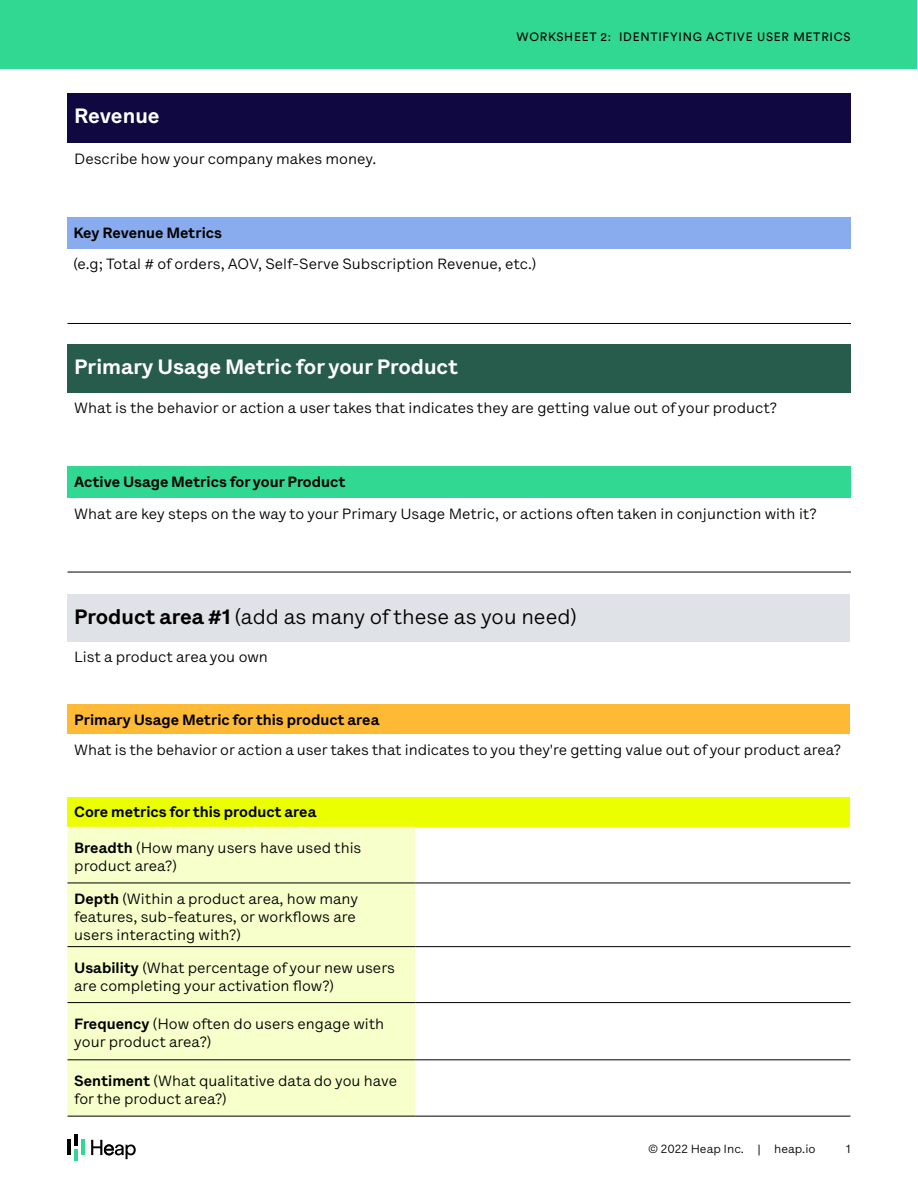
<style>
.page{position:relative;width:918px;height:1188px;background:#fff}
.page>*{position:absolute;margin:0;border:0;box-sizing:border-box;transform-origin:0 0}
.t1{font:21px "Lettera Text LL";color:#000}
.t2{font:700 21px "Lettera Text LL";color:#fff}
.t3{font:15px/18px "Lettera Text LL";color:#000}
.t4{font:700 15px "Lettera Text LL";color:#000}
.t5{font:12px "Circular XX";letter-spacing:.06em;color:#000}
.t6{font:12px "Lettera Text LL";color:#000}
.s1{font-weight:700}
</style>
<div class="page">
<hr style="left:68px;top:1140px;width:3px;height:15px;background:#000">
<svg style="left:74px;top:1134px;width:3px;height:27px"></svg>
<hr style="left:81px;top:1140px;width:3px;height:15px;background:#31d891">
<svg style="left:91px;top:1140px;width:45px;height:19px"></svg>
<div style="left:0;top:0;width:917px;height:68px;background:#31d891"></div>
<div style="left:68px;top:93px;width:783px;height:50px;background:#100841"></div>
<div style="left:68px;top:217px;width:783px;height:31px;background:#88aced"></div>
<div style="left:68px;top:344px;width:783px;height:48px;background:#275b4c"></div>
<div style="left:68px;top:466px;width:783px;height:32px;background:#31d891"></div>
<hr style="left:68px;top:572px;width:783px;height:1px;background:#000">
<hr style="left:68px;top:323px;width:783px;height:1px;background:#000">
<div style="left:68px;top:594px;width:782px;height:48px;background:#dfe3e8"></div>
<div style="left:68px;top:704px;width:782px;height:30px;background:#ffba35"></div>
<div style="left:68px;top:797px;width:782px;height:30px;background:#ebff00"></div>
<div style="left:68px;top:827px;width:347px;height:289px;background:#f7ffcb"></div>
<hr style="left:68px;top:883px;width:347px;height:1px;background:#000">
<hr style="left:415px;top:883px;width:435px;height:1px;background:#000">
<hr style="left:68px;top:946px;width:347px;height:1px;background:#000">
<hr style="left:415px;top:946px;width:435px;height:1px;background:#000">
<hr style="left:68px;top:1002px;width:347px;height:1px;background:#000">
<hr style="left:415px;top:1002px;width:435px;height:1px;background:#000">
<hr style="left:68px;top:1059px;width:347px;height:1px;background:#000">
<hr style="left:415px;top:1059px;width:435px;height:1px;background:#000">
<hr style="left:68px;top:1116px;width:347px;height:1px;background:#000">
<hr style="left:415px;top:1116px;width:435px;height:1px;background:#000">
<h1 class="t2" style="left:74px;top:102px;width:87px">Revenue</h1>
<p class="t3" style="left:74px;top:150px;width:304px">Describe how your company makes money.</p>
<p class="t5" style="left:517px;top:29px;width:336px">WORKSHEET 2: IDENTIFYING ACTIVE USER METRICS</p>
<p class="t4" style="left:74px;top:223px;width:150px">Key Revenue Metrics</p>
<p class="t3" style="left:74px;top:254px;width:464px">(e.g; Total # of orders, AOV, Self-Serve Subscription Revenue, etc.)</p>
<h1 class="t2" style="left:74px;top:353px;width:385px">Primary Usage Metric for your Product</h1>
<p class="t3" style="left:74px;top:399px;width:704px">What is the behavior or action a user takes that indicates they are getting value out of your product?</p>
<p class="t4" style="left:74px;top:472px;width:273px">Active Usage Metrics for your Product</p>
<p class="t3" style="left:74px;top:504px;width:744px">What are key steps on the way to your Primary Usage Metric, or actions often taken in conjunction with it?</p>
<h1 class="t1" style="left:74px;top:603px;width:504px"><span class="s1">Product area #1</span> (add as many of these as you need)</h1>
<p class="t3" style="left:74px;top:648px;width:195px">List a product area you own</p>
<p class="t4" style="left:74px;top:710px;width:307px">Primary Usage Metric for this product area</p>
<p class="t3" style="left:74px;top:741px;width:768px">What is the behavior or action a user takes that indicates to you they're getting value out of your product area?</p>
<p class="t4" style="left:74px;top:802px;width:244px">Core metrics for this product area</p>
<p class="t3" style="left:74px;top:839px;width:289px"><span class="s1">Breadth</span> (How many users have used this product area?)</p>
<p class="t3" style="left:74px;top:890px;width:285px"><span class="s1">Depth</span> (Within a product area, how many features, sub-features, or workflows are users interacting with?)</p>
<p class="t3" style="left:74px;top:958px;width:322px"><span class="s1">Usability</span> (What percentage of your new users are completing your activation flow?)</p>
<p class="t3" style="left:74px;top:1015px;width:312px"><span class="s1">Frequency</span> (How often do users engage with your product area?)</p>
<p class="t3" style="left:74px;top:1072px;width:324px"><span class="s1">Sentiment</span> (What qualitative data do you have for the product area?)</p>
<p class="t6" style="left:648px;top:1142px;width:169px">© 2022 Heap Inc. | heap.io</p>
<p class="t6" style="left:846px;top:1142px;width:6px">1</p>
</div>
